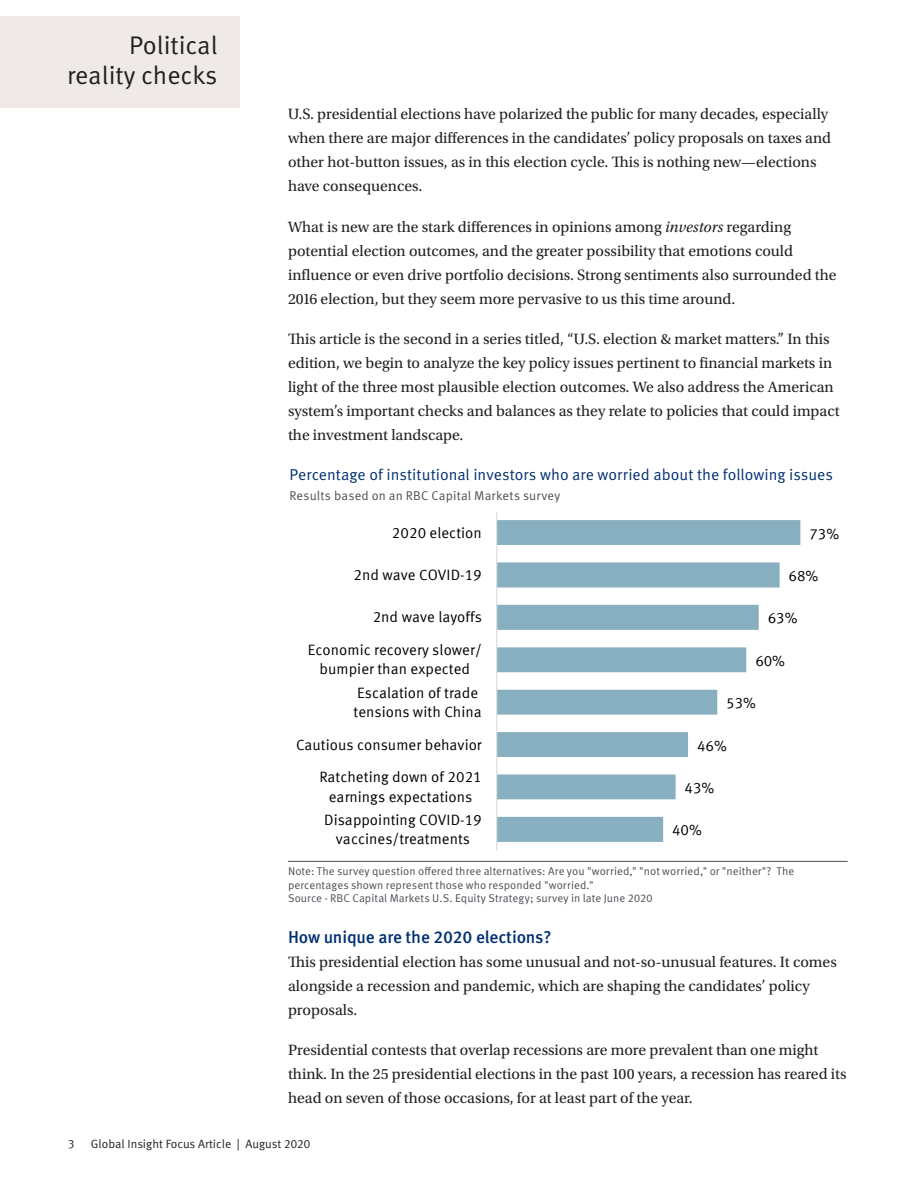
<style>
.page{position:relative;width:918px;height:1188px;background:#fff}
.page>*{position:absolute;margin:0;border:0;box-sizing:border-box;transform-origin:0 0}
.Page_header_flag{font:25.5px/30px "Meta OT Norm";color:#231f20;text-align:right}
.Text_head_L1{font:500 17.25px "Meta OT";letter-spacing:-.01em;color:#002f73}
.Body_text_Focus_Arti{font:15.75px/24px "Utopia Std";color:#231f20}
.Exhibit_title{font:15.75px "Meta OT Norm";color:#002f73}
.t1{font:15px/19.4px "Meta Offc Norm";color:#000;text-align:center}
.Exhibit_subtitle{font:12.75px "Meta OT Norm";letter-spacing:.015em;color:#4a4f55}
.t2{font:12px "Meta OT Norm";color:#231f20}
.Exhibit_source_w_rul{font:11.25px/13.5px "Meta OT Norm";letter-spacing:.005em;color:#4a4f55}
.s1{font-style:italic}
</style>
<div class="page">
<div style="left:0;top:16px;width:239px;height:92px;background:#efeae8"></div>
<svg style="left:497px;top:520px;width:303px;height:322px"></svg>
<hr style="left:496px;top:511px;width:1px;height:339px;background:#d9d9d9">
<hr style="left:288px;top:861px;width:560px;height:1px;background:#4a4f55">
<p class="Page_header_flag" style="left:67px;top:30px;width:152px">Political reality checks</p>
<p class="Body_text_Focus_Arti" style="left:288px;top:103px;width:545px">U.S. presidential elections have polarized the public for many decades, especially when there are major differences in the candidates’ policy proposals on taxes and other hot-button issues, as in this election cycle. This is nothing new—elections have consequences.</p>
<p class="Body_text_Focus_Arti" style="left:288px;top:215px;width:550px">What is new are the stark differences in opinions among <span class="s1">investors</span> regarding potential election outcomes, and the greater possibility that emotions could influence or even drive portfolio decisions. Strong sentiments also surrounded the 2016 election, but they seem more pervasive to us this time around.</p>
<p class="Body_text_Focus_Arti" style="left:288px;top:327px;width:553px">This article is the second in a series titled, “U.S. election &amp; market matters.” In this edition, we begin to analyze the key policy issues pertinent to financial markets in light of the three most plausible election outcomes. We also address the American system’s important checks and balances as they relate to policies that could impact the investment landscape.</p>
<p class="Exhibit_title" style="left:290px;top:465px;width:545px">Percentage of institutional investors who are worried about the following issues</p>
<p class="Exhibit_subtitle" style="left:290px;top:488px;width:272px">Results based on an RBC Capital Markets survey</p>
<p class="t1" style="left:392px;top:523px;width:91px">2020 election</p>
<p class="t1" style="left:353px;top:565px;width:130px">2nd wave COVID-19</p>
<p class="t1" style="left:373px;top:608px;width:111px">2nd wave layoffs</p>
<p class="t1" style="left:308px;top:641px;width:176px">Economic recovery slower/ bumpier than expected</p>
<p class="t1" style="left:354px;top:683px;width:130px;text-align:left">Escalation of trade tensions with China</p>
<p class="t1" style="left:296px;top:735px;width:187px">Cautious consumer behavior</p>
<p class="t1" style="left:319px;top:768px;width:164px">Ratcheting down of 2021 earnings expectations</p>
<p class="t1" style="left:324px;top:810px;width:159px">Disappointing COVID-19 vaccines/treatments</p>
<p class="t1" style="left:809px;top:524px;width:31px">73%</p>
<p class="t1" style="left:789px;top:567px;width:31px">68%</p>
<p class="t1" style="left:768px;top:609px;width:31px">63%</p>
<p class="t1" style="left:755px;top:651px;width:31px">60%</p>
<p class="t1" style="left:726px;top:694px;width:31px">53%</p>
<p class="t1" style="left:697px;top:736px;width:31px">46%</p>
<p class="t1" style="left:685px;top:778px;width:31px">43%</p>
<p class="t1" style="left:672px;top:821px;width:31px">40%</p>
<p class="Exhibit_source_w_rul" style="left:288px;top:865px;width:508px">Note: The survey question offered three alternatives: Are you "worried," "not worried," or "neither"? The percentages shown represent those who responded "worried."<br>Source - RBC Capital Markets U.S. Equity Strategy; survey in late June 2020</p>
<p class="Text_head_L1" style="left:288px;top:926px;width:265px">How unique are the 2020 elections?</p>
<p class="Body_text_Focus_Arti" style="left:288px;top:950px;width:550px">This presidential election has some unusual and not-so-unusual features. It comes alongside a recession and pandemic, which are shaping the candidates’ policy proposals.</p>
<p class="Body_text_Focus_Arti" style="left:288px;top:1039px;width:560px">Presidential contests that overlap recessions are more prevalent than one might think. In the 25 presidential elections in the past 100 years, a recession has reared its head on seven of those occasions, for at least part of the year.</p>
<p class="t2" style="left:68px;top:1136px;width:8px">3</p>
<p class="t2" style="left:91px;top:1136px;width:221px">Global Insight Focus Article | August 2020</p>
</div>
